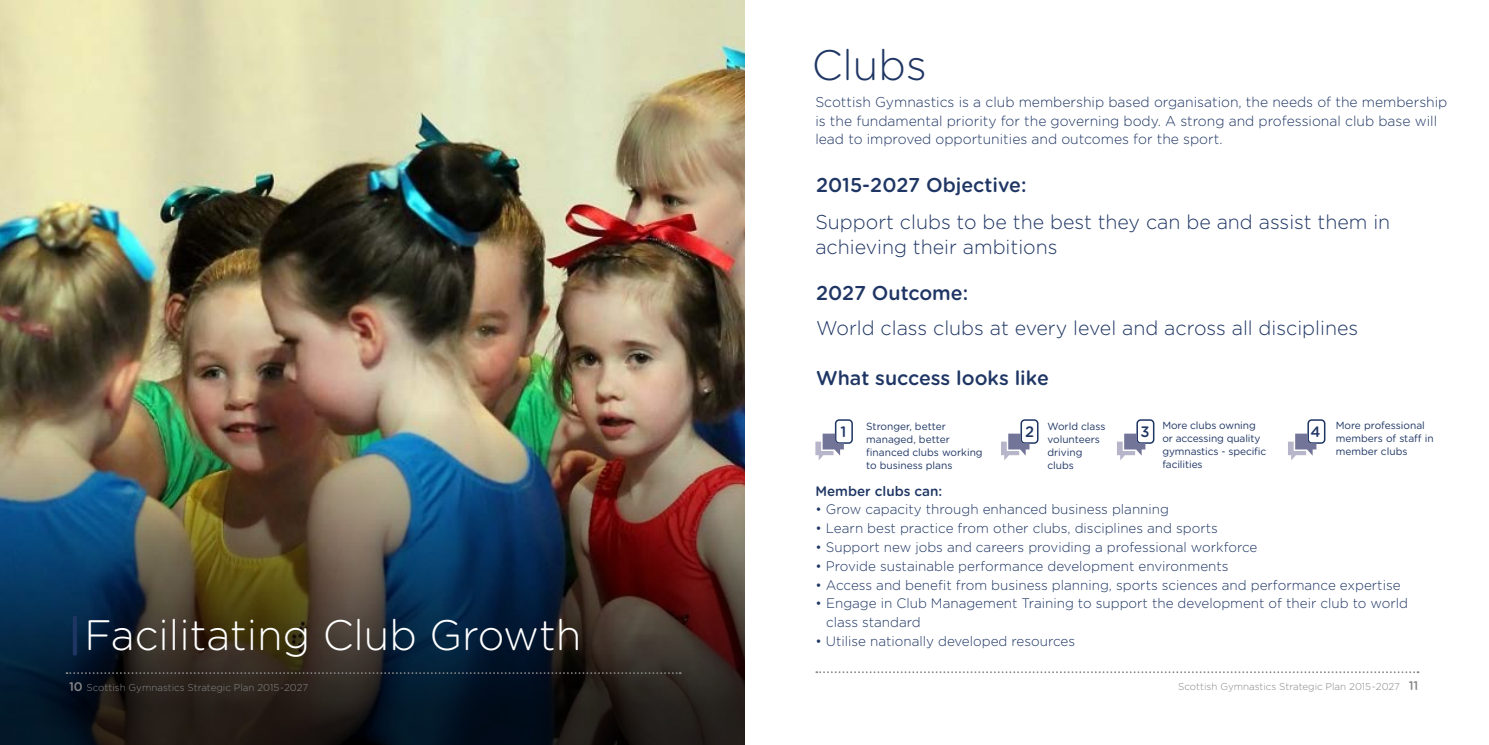
<style>
.page{position:relative;width:1489px;height:745px;background:#fff}
.page>*{position:absolute;margin:0;border:0;box-sizing:border-box;transform-origin:0 0}
.t1{font:300 42.5px "Gotham Rounded";color:#fff}
.t2{font:300 42.5px "Gotham Rounded";color:#1f3664}
.t3{font:300 20px/25px "Gotham Rounded";color:#1f3664}
.t4{font:500 20px "Gotham Rounded";color:#1f3664}
.t5{font:500 15.12px "Gotham Rounded";color:#1f3664}
.t6{font:300 14.25px/18.8px "Gotham Rounded";color:#1f3664}
.t7{font:300 13.75px/18.8px "Gotham Rounded";color:#1f3664}
.t8{font:500 13.75px "Gotham Rounded";color:#1f3664}
.t9{font:10.38px/13.2px "Gotham Rounded";color:#1f3664}
.t10{font:300 10px "Gotham Rounded";color:#878787}
.s1{font-weight:500;color:#1f3664}
.s2{font-weight:500;font-size:12.5px}
</style>
<div class="page">
<img style="left:0;top:0;width:744px;height:410px">
<img style="left:0;top:410px;width:744px;height:334px">
<svg style="left:66px;top:671px;width:614px;height:2px"></svg>
<svg style="left:816px;top:671px;width:602px;height:1px"></svg>
<svg style="left:815px;top:419px;width:37px;height:41px"></svg>
<svg style="left:1001px;top:419px;width:37px;height:41px"></svg>
<svg style="left:1117px;top:419px;width:37px;height:41px"></svg>
<svg style="left:1288px;top:419px;width:37px;height:41px"></svg>
<h1 class="t1" style="left:68px;top:606px;width:514px"><span class="s1">|</span>Facilitating Club Growth</h1>
<p class="t10" style="left:69px;top:680px;width:240px"><span class="s2">10</span> Scottish Gymnastics Strategic Plan 2015-2027</p>
<h1 class="t2" style="left:811px;top:36px;width:116px">Clubs</h1>
<p class="t6" style="left:815px;top:92px;width:633px">Scottish Gymnastics is a club membership based organisation, the needs of the membership is the fundamental priority for the governing body. A strong and professional club base will lead to improved opportunities and outcomes for the sport.</p>
<h2 class="t4" style="left:816px;top:170px;width:212px">2015-2027 Objective:</h2>
<h2 class="t3" style="left:815px;top:208px;width:576px">Support clubs to be the best they can be and assist them in achieving their ambitions</h2>
<h2 class="t4" style="left:816px;top:278px;width:153px">2027 Outcome:</h2>
<h2 class="t3" style="left:816px;top:315px;width:543px">World class clubs at every level and across all disciplines</h2>
<h2 class="t4" style="left:816px;top:364px;width:234px">What success looks like</h2>
<p class="t9" style="left:866px;top:418px;width:118px">Stronger, better managed, better financed clubs working to business plans</p>
<p class="t9" style="left:1047px;top:418px;width:60px">World class volunteers driving clubs</p>
<p class="t9" style="left:1162px;top:417px;width:105px">More clubs owning or accessing quality gymnastics - specific facilities</p>
<p class="t9" style="left:1335px;top:417px;width:100px">More professional members of staff in member clubs</p>
<p class="t5" style="left:840px;top:421px;width:7px">1</p>
<p class="t5" style="left:1025px;top:421px;width:11px">2</p>
<p class="t5" style="left:1140px;top:421px;width:11px">3</p>
<p class="t5" style="left:1310px;top:421px;width:12px">4</p>
<p class="t8" style="left:815px;top:480px;width:128px">Member clubs can:</p>
<p class="t7" style="left:815px;top:499px;width:355px">• Grow capacity through enhanced business planning</p>
<p class="t7" style="left:815px;top:518px;width:404px">• Learn best practice from other clubs, disciplines and sports</p>
<p class="t7" style="left:815px;top:536px;width:443px">• Support new jobs and careers providing a professional workforce</p>
<p class="t7" style="left:815px;top:555px;width:414px">• Provide sustainable performance development environments</p>
<p class="t7" style="left:815px;top:574px;width:586px">• Access and benefit from business planning, sports sciences and performance expertise</p>
<p class="t7" style="left:826px;top:593px;width:583px;text-indent:-11px">• Engage in Club Management Training to support the development of their club to world class standard</p>
<p class="t7" style="left:815px;top:630px;width:261px">• Utilise nationally developed resources</p>
<p class="t10" style="left:1178px;top:679px;width:242px">Scottish Gymnastics Strategic Plan 2015-2027 <span class="s2">11</span></p>
</div>
